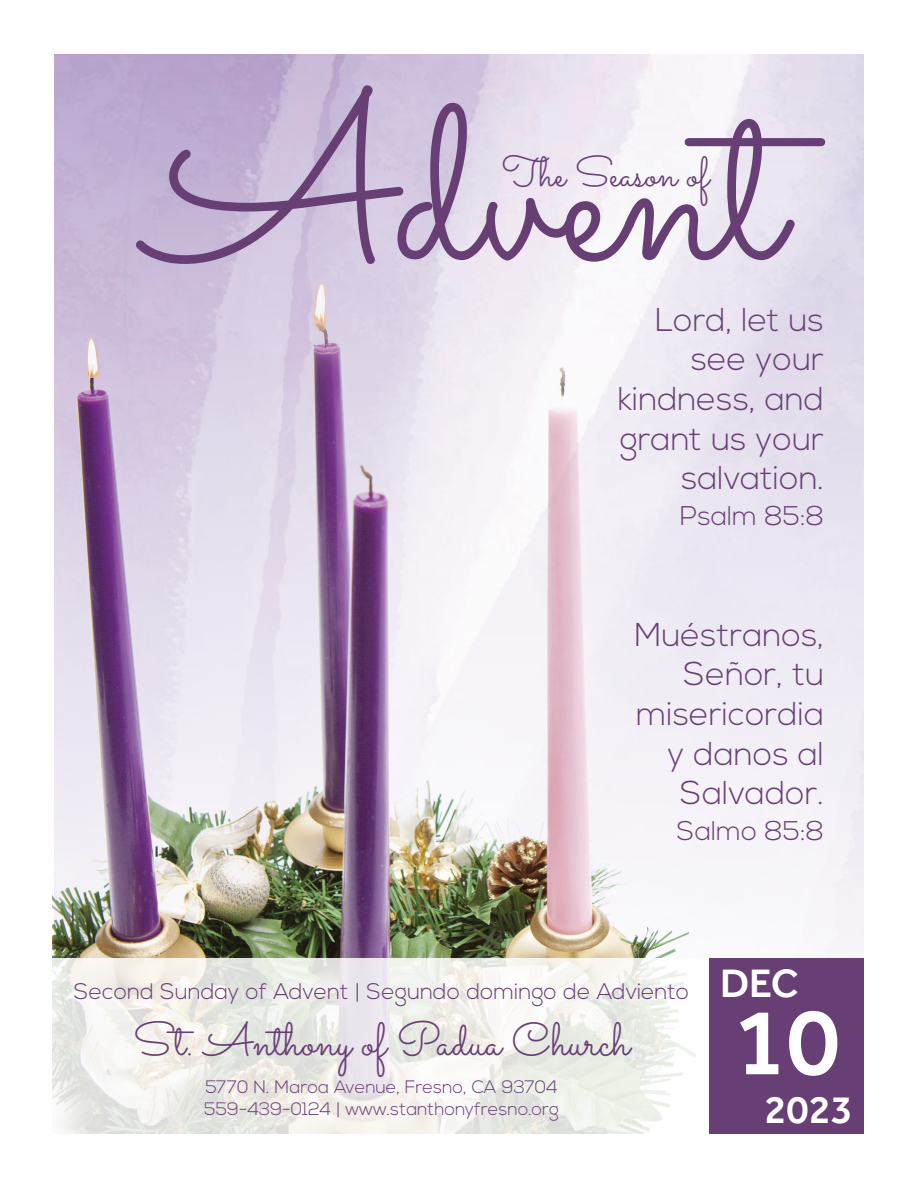
<style>
.page{position:relative;width:918px;height:1188px;background:#fff}
.page>*{position:absolute;margin:0;border:0;box-sizing:border-box;transform-origin:0 0}
.t1{font:237.6px "Sacramento";color:#683f75}
.t2{font:500 97.8px "Effra";color:#fff}
.t3{font:46.5px "Sacramento";color:#683f75}
.t4{font:42px "Sacramento";color:#683f75}
.t5{font:500 40.8px "Effra";color:#fff}
.t6{font:300 33px/39.6px "Nexa";color:#683f75;text-align:right}
.t7{font:300 27px "Nexa";color:#683f75}
.t8{font:300 22.5px "Nexa";color:#683f75}
.t9{font:300 18px/21.6px "Nexa";color:#683f75}
</style>
<div class="page">
<img style="left:54px;top:54px;width:810px;height:905px">
<img style="left:53px;top:73px;width:796px;height:886px">
<img style="left:74px;top:334px;width:37px;height:43px">
<img style="left:307px;top:279px;width:32px;height:54px">
<svg style="left:52px;top:959px;width:644px;height:175px"></svg>
<div style="left:709px;top:959px;width:155px;height:175px;background:#683f75"></div>
<p class="t1" style="left:148px;top:37px;width:636px">Advent</p>
<p class="t4" style="left:502px;top:147px;width:208px">The Season of</p>
<p class="t6" style="left:618px;top:301px;width:208px">Lord, let us see your kindness, and grant us your salvation.</p>
<p class="t7" style="left:680px;top:500px;width:146px">Psalm 85:8</p>
<p class="t6" style="left:635px;top:616px;width:191px">Muéstranos,<br>Señor, tu misericordia y danos al<br>Salvador.</p>
<p class="t7" style="left:677px;top:815px;width:149px">Salmo 85:8</p>
<p class="t8" style="left:74px;top:979px;width:617px">Second Sunday of Advent | Segundo domingo de Adviento</p>
<p class="t3" style="left:133px;top:1012px;width:498px">St. Anthony of Padua Church</p>
<p class="t9" style="left:204px;top:1077px;width:356px">5770 N. Maroa Avenue, Fresno, CA 93704<br>559-439-0124 | www.stanthonyfresno.org</p>
<p class="t5" style="left:720px;top:959px;width:80px">DEC</p>
<p class="t2" style="left:733px;top:983px;width:108px">10</p>
<p class="t5" style="left:764px;top:1085px;width:90px">2023</p>
</div>
